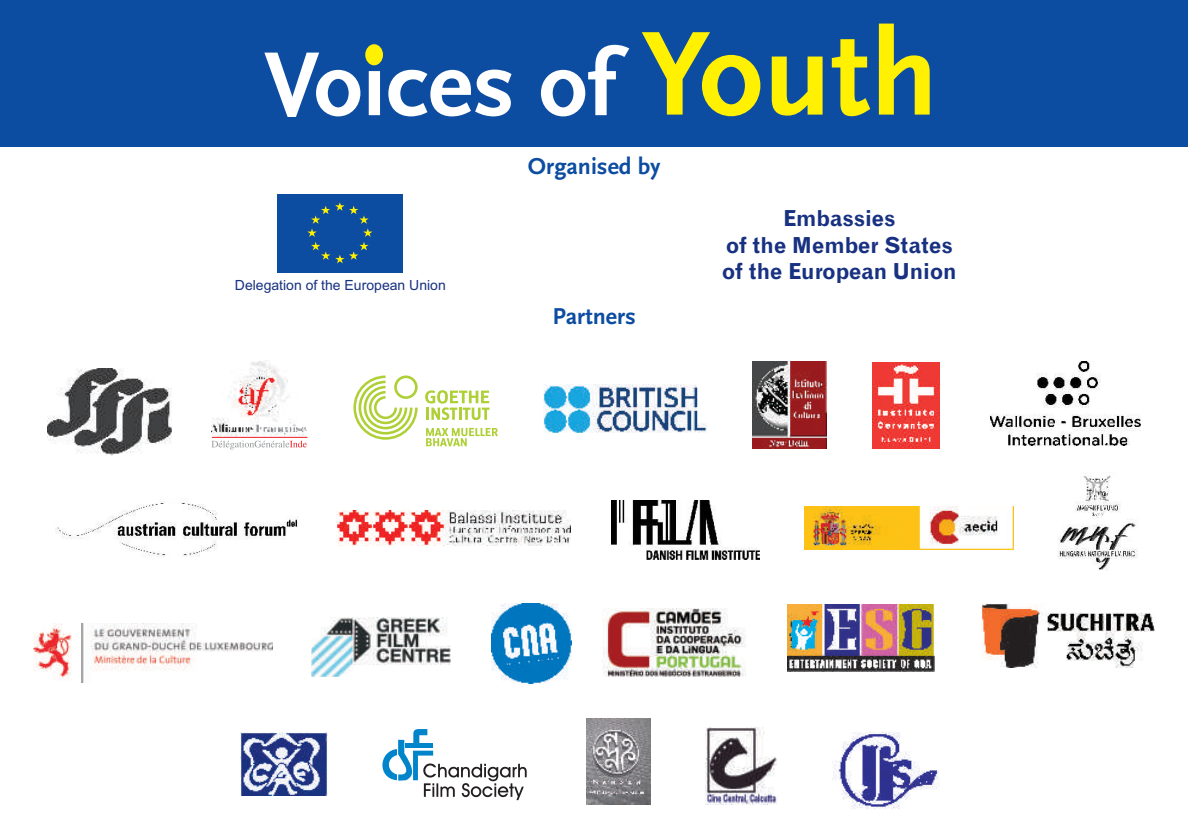
<style>
.page{position:relative;width:1188px;height:828px;background:#fff}
.page>*{position:absolute;margin:0;border:0;box-sizing:border-box;transform-origin:0 0}
.t1{font:700 24px "Scala Sans Pro";color:#0d4da1}
.t2{font:22px/26.4px "Gothic 720 BT Roman B,Bold";color:#183181;text-align:center}
.t3{font:14px "Arial";color:#183181}
</style>
<div class="page">
<div style="left:277px;top:194px;width:125px;height:79px;background:#0d4da1"></div>
<svg style="left:307px;top:202px;width:66px;height:61px"></svg>
<div style="left:0;top:0;width:1188px;height:146px;background:#0d4da1"></div>
<img style="left:47px;top:368px;width:125px;height:87px">
<img style="left:981px;top:603px;width:174px;height:64px">
<img style="left:337px;top:511px;width:234px;height:34px">
<img style="left:752px;top:362px;width:74px;height:86px">
<img style="left:873px;top:362px;width:66px;height:87px">
<img style="left:241px;top:732px;width:87px;height:63px">
<img style="left:212px;top:361px;width:95px;height:76px">
<svg style="left:211px;top:437px;width:97px;height:12px"></svg>
<svg style="left:382px;top:729px;width:145px;height:71px"></svg>
<img style="left:787px;top:605px;width:147px;height:67px">
<img style="left:544px;top:384px;width:163px;height:49px">
<img style="left:706px;top:728px;width:71px;height:76px">
<img style="left:586px;top:719px;width:64px;height:85px">
<svg style="left:353px;top:375px;width:65px;height:65px"></svg>
<svg style="left:425px;top:390px;width:65px;height:30px"></svg>
<svg style="left:426px;top:428px;width:72px;height:18px"></svg>
<svg style="left:264px;top:45px;width:365px;height:72px"></svg>
<svg style="left:642px;top:24px;width:288px;height:92px"></svg>
<div style="left:365px;top:44px;width:18px;height:21px;background:#fff101;border-radius:50%"></div>
<img style="left:833px;top:731px;width:107px;height:78px">
<img style="left:55px;top:501px;width:243px;height:56px">
<img style="left:991px;top:362px;width:149px;height:84px">
<img style="left:612px;top:500px;width:147px;height:59px">
<img style="left:804px;top:507px;width:209px;height:43px">
<img style="left:1058px;top:475px;width:80px;height:95px">
<img style="left:33px;top:623px;width:239px;height:60px">
<img style="left:491px;top:603px;width:81px;height:80px">
<img style="left:602px;top:608px;width:143px;height:69px">
<img style="left:312px;top:617px;width:138px;height:60px">
<p class="t3" style="left:235px;top:280px;width:212px">Delegation of the European Union</p>
<p class="t1" style="left:528px;top:157px;width:134px">Organised by</p>
<p class="t1" style="left:553px;top:307px;width:85px">Partners</p>
<p class="t2" style="left:722px;top:207px;width:236px">Embassies<br>of the Member States of the European Union</p>
</div>
